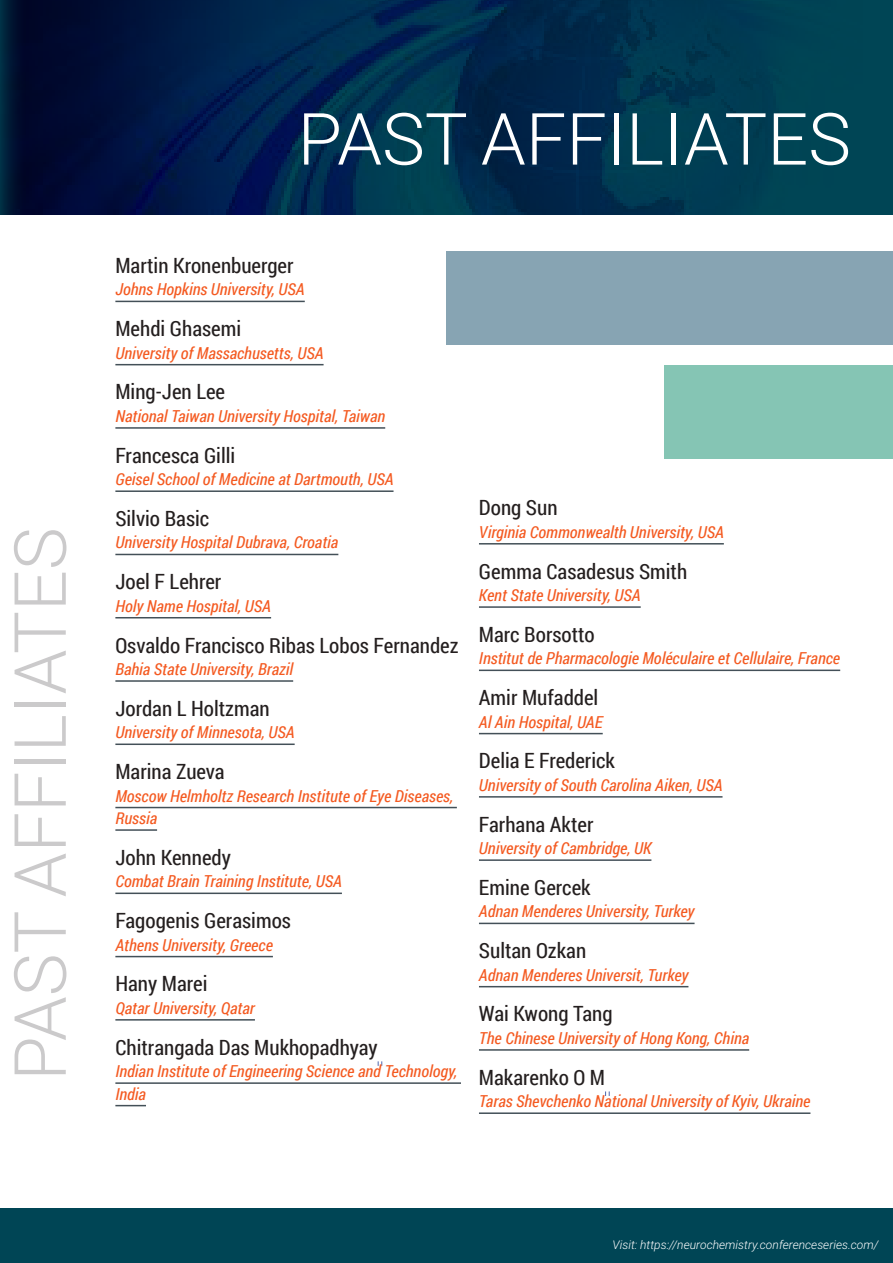
<style>
.page{position:relative;width:893px;height:1263px;background:#fff}
.page>*{position:absolute;margin:0;border:0;box-sizing:border-box;transform-origin:0 0}
.t1{font:300 72px "Roboto";color:#fff}
.t2{font:300 72px "Roboto";color:#cbcacb}
.t3{font:21px "Roboto Condensed";color:#241f1f}
.t4{font:italic 16.5px/22.5px "Roboto Condensed";color:#f45a21}
.t5{font:italic 300 12px "Roboto";color:#fff}
</style>
<div class="page">
<div style="left:0;top:1209px;width:893px;height:54px;background:#004555"></div>
<div style="left:0;top:0;width:893px;height:215px;background:#004555"></div>
<img style="left:0;top:0;width:768px;height:215px">
<div style="left:446px;top:251px;width:447px;height:93px;background:#87a4b3"></div>
<div style="left:664px;top:366px;width:229px;height:93px;background:#85c5b4"></div>
<hr style="left:115px;top:301px;width:190px;height:1px;background:#435058">
<hr style="left:115px;top:364px;width:209px;height:1px;background:#435058">
<hr style="left:115px;top:427px;width:270px;height:2px;background:#435058">
<hr style="left:115px;top:490px;width:279px;height:2px;background:#435058">
<hr style="left:115px;top:554px;width:223px;height:1px;background:#435058">
<hr style="left:115px;top:617px;width:156px;height:1px;background:#435058">
<hr style="left:115px;top:680px;width:178px;height:2px;background:#435058">
<hr style="left:115px;top:743px;width:180px;height:2px;background:#435058">
<hr style="left:115px;top:807px;width:342px;height:1px;background:#435058">
<hr style="left:115px;top:829px;width:42px;height:2px;background:#435058">
<hr style="left:115px;top:892px;width:227px;height:2px;background:#435058">
<hr style="left:115px;top:956px;width:158px;height:1px;background:#435058">
<hr style="left:115px;top:1019px;width:140px;height:1px;background:#435058">
<hr style="left:115px;top:1082px;width:346px;height:2px;background:#435058">
<hr style="left:115px;top:1105px;width:31px;height:1px;background:#435058">
<hr style="left:479px;top:543px;width:245px;height:1px;background:#435058">
<hr style="left:479px;top:606px;width:162px;height:2px;background:#435058">
<hr style="left:479px;top:670px;width:361px;height:1px;background:#435058">
<hr style="left:479px;top:733px;width:124px;height:1px;background:#435058">
<hr style="left:479px;top:796px;width:243px;height:2px;background:#435058">
<hr style="left:479px;top:859px;width:172px;height:2px;background:#435058">
<hr style="left:479px;top:923px;width:216px;height:1px;background:#435058">
<hr style="left:479px;top:986px;width:209px;height:1px;background:#435058">
<hr style="left:479px;top:1049px;width:270px;height:2px;background:#435058">
<svg style="left:605px;top:1091px;width:5px;height:5px"></svg>
<hr style="left:479px;top:1112px;width:331px;height:2px;background:#435058">
<h1 class="t2" style="left:-10px;top:1081px;width:555px;rotate:-90deg">PAST AFFILIATES</h1>
<h1 class="t1" style="left:298px;top:89px;width:555px">PAST AFFILIATES</h1>
<p class="t3" style="left:115px;top:251px;width:180px">Martin Kronenbuerger</p>
<p class="t4" style="left:115px;top:278px;width:191px">Johns Hopkins University, USA</p>
<p class="t3" style="left:115px;top:314px;width:127px">Mehdi Ghasemi</p>
<p class="t4" style="left:115px;top:341px;width:210px">University of Massachusetts, USA</p>
<p class="t3" style="left:115px;top:377px;width:111px">Ming-Jen Lee</p>
<p class="t4" style="left:115px;top:404px;width:271px">National Taiwan University Hospital, Taiwan</p>
<p class="t3" style="left:115px;top:441px;width:121px">Francesca Gilli</p>
<p class="t4" style="left:115px;top:467px;width:280px">Geisel School of Medicine at Dartmouth, USA</p>
<p class="t3" style="left:115px;top:504px;width:95px">Silvio Basic</p>
<p class="t4" style="left:115px;top:531px;width:224px">University Hospital Dubrava, Croatia</p>
<p class="t3" style="left:115px;top:567px;width:108px">Joel F Lehrer</p>
<p class="t4" style="left:115px;top:594px;width:157px">Holy Name Hospital, USA</p>
<p class="t3" style="left:115px;top:630px;width:345px">Osvaldo Francisco Ribas Lobos Fernandez</p>
<p class="t4" style="left:115px;top:657px;width:179px">Bahia State University, Brazil</p>
<p class="t3" style="left:115px;top:694px;width:156px">Jordan L Holtzman</p>
<p class="t4" style="left:115px;top:721px;width:181px">University of Minnesota, USA</p>
<p class="t3" style="left:115px;top:757px;width:111px">Marina Zueva</p>
<p class="t4" style="left:115px;top:784px;width:339px">Moscow Helmholtz Research Institute of Eye Diseases,<br>Russia</p>
<p class="t3" style="left:115px;top:843px;width:117px">John Kennedy</p>
<p class="t4" style="left:115px;top:870px;width:228px">Combat Brain Training Institute, USA</p>
<p class="t3" style="left:115px;top:906px;width:177px">Fagogenis Gerasimos</p>
<p class="t4" style="left:115px;top:933px;width:159px">Athens University, Greece</p>
<p class="t3" style="left:115px;top:969px;width:94px">Hany Marei</p>
<p class="t4" style="left:115px;top:996px;width:141px">Qatar University, Qatar</p>
<p class="t3" style="left:115px;top:1032px;width:264px">Chitrangada Das Mukhopadhyay</p>
<p class="t4" style="left:115px;top:1059px;width:344px">Indian Institute of Engineering Science and Technology,<br>India</p>
<p class="t3" style="left:479px;top:493px;width:80px">Dong Sun</p>
<p class="t4" style="left:479px;top:520px;width:246px">Virginia Commonwealth University, USA</p>
<p class="t3" style="left:479px;top:556px;width:210px">Gemma Casadesus Smith</p>
<p class="t4" style="left:479px;top:583px;width:163px">Kent State University, USA</p>
<p class="t3" style="left:479px;top:620px;width:117px">Marc Borsotto</p>
<p class="t4" style="left:479px;top:647px;width:363px">Institut de Pharmacologie Moléculaire et Cellulaire, France</p>
<p class="t3" style="left:479px;top:683px;width:121px">Amir Mufaddel</p>
<p class="t4" style="left:479px;top:710px;width:125px">Al Ain Hospital, UAE</p>
<p class="t3" style="left:479px;top:746px;width:138px">Delia E Frederick</p>
<p class="t4" style="left:479px;top:773px;width:245px">University of South Carolina Aiken, USA</p>
<p class="t3" style="left:479px;top:809px;width:116px">Farhana Akter</p>
<p class="t4" style="left:479px;top:836px;width:174px">University of Cambridge, UK</p>
<p class="t3" style="left:479px;top:873px;width:113px">Emine Gercek</p>
<p class="t4" style="left:479px;top:900px;width:217px">Adnan Menderes University, Turkey</p>
<p class="t3" style="left:479px;top:936px;width:109px">Sultan Ozkan</p>
<p class="t4" style="left:479px;top:963px;width:211px">Adnan Menderes Universit, Turkey</p>
<p class="t3" style="left:479px;top:999px;width:135px">Wai Kwong Tang</p>
<p class="t4" style="left:479px;top:1026px;width:272px">The Chinese University of Hong Kong, China</p>
<p class="t3" style="left:479px;top:1063px;width:128px">Makarenko O M</p>
<p class="t4" style="left:479px;top:1089px;width:333px">Taras Shevchenko National University of Kyiv, Ukraine</p>
<p class="t5" style="left:612px;top:1236px;width:268px">Visit: https://neurochemistry.conferenceseries.com/</p>
</div>
